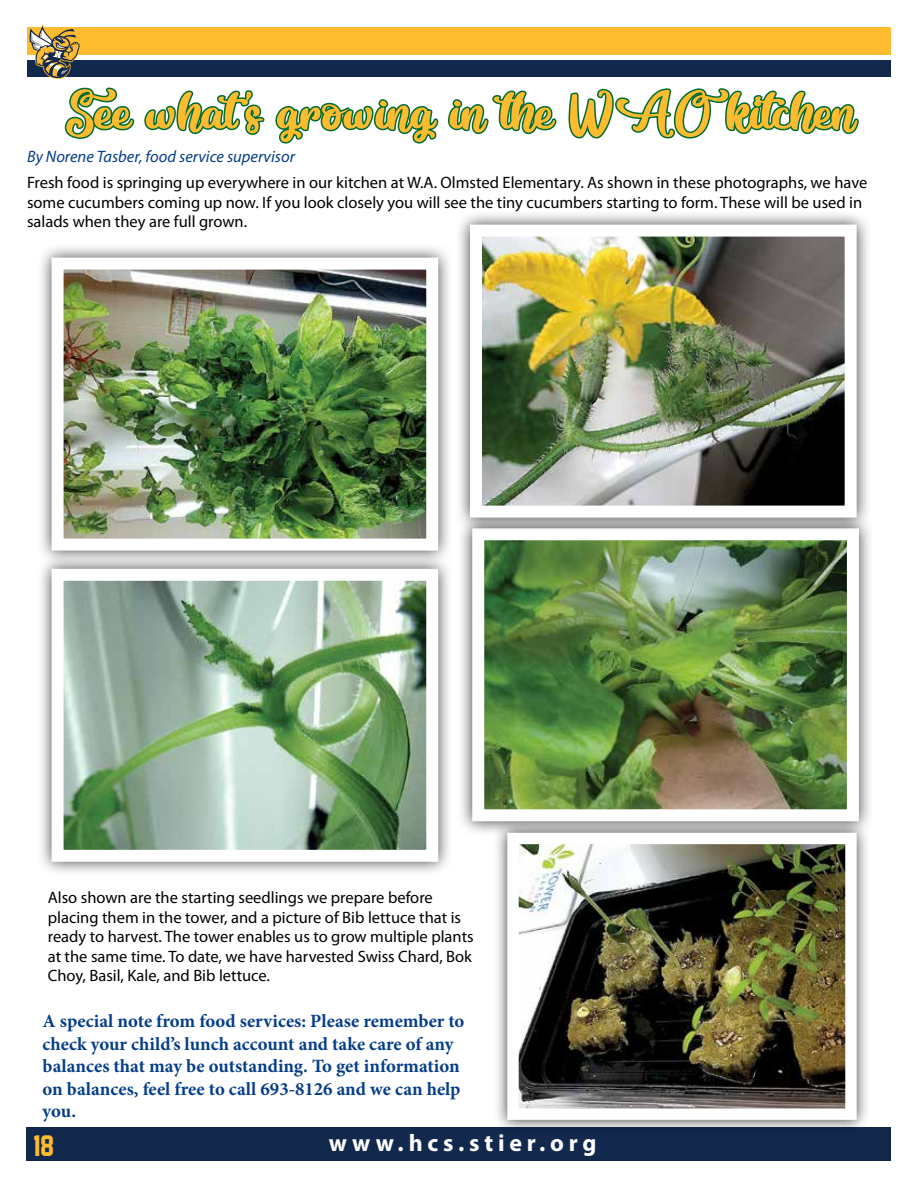
<style>
.page{position:relative;width:918px;height:1188px;background:#fff}
.page>*{position:absolute;margin:0;border:0;box-sizing:border-box;transform-origin:0 0}
.t1{font:63px "Contemplation";color:#fdbb30}
.t2{font:27px "Face Off M54";color:#fdbb30}
.t3{font:700 24px "Myriad Pro";letter-spacing:.2em;color:#fff}
.t4{font:700 18.75px/22.5px "Minion Pro";color:#063e89}
.t5{font:16.5px/19.5px "Myriad Pro";color:#000}
.t6{font:italic 16.5px "Myriad Pro";color:#063e89}
</style>
<div class="page">
<div style="left:27px;top:27px;width:864px;height:28px;background:#fdbb30"></div>
<div style="left:27px;top:60px;width:864px;height:17px;background:#12284c"></div>
<div style="left:27px;top:1128px;width:864px;height:33px;background:#12284c"></div>
<svg style="left:29px;top:24px;width:51px;height:55px"></svg>
<svg style="left:64px;top:87px;width:71px;height:52px"></svg>
<svg style="left:144px;top:90px;width:121px;height:45px"></svg>
<svg style="left:275px;top:99px;width:164px;height:45px"></svg>
<svg style="left:448px;top:90px;width:109px;height:45px"></svg>
<svg style="left:568px;top:88px;width:291px;height:51px"></svg>
<div style="left:457px;top:513px;width:417px;height:323px;background:#000;opacity:.75"></div>
<img style="left:485px;top:541px;width:361px;height:267px">
<div style="left:472px;top:528px;width:387px;height:293px;border:12px solid #fff"></div>
<div style="left:36px;top:554px;width:418px;height:323px;background:#000;opacity:.75"></div>
<img style="left:65px;top:582px;width:360px;height:267px">
<div style="left:52px;top:569px;width:386px;height:293px;border:12px solid #fff"></div>
<div style="left:455px;top:209px;width:417px;height:324px;background:#000;opacity:.75"></div>
<img style="left:483px;top:238px;width:361px;height:267px">
<div style="left:470px;top:225px;width:387px;height:293px;border:12px solid #fff"></div>
<div style="left:36px;top:242px;width:418px;height:324px;background:#000;opacity:.75"></div>
<img style="left:65px;top:271px;width:360px;height:267px">
<div style="left:52px;top:258px;width:386px;height:293px;border:12px solid #fff"></div>
<div style="left:493px;top:819px;width:378px;height:315px;background:#000;opacity:.75"></div>
<img style="left:519px;top:845px;width:326px;height:263px">
<div style="left:507px;top:833px;width:350px;height:287px;border:11px solid #fff"></div>
<h1 class="t1" style="left:63px;top:79px;width:793px">See what’s growing in the WAO kitchen</h1>
<p class="t6" style="left:27px;top:146px;width:269px">By Norene Tasber, food service supervisor</p>
<p class="t5" style="left:27px;top:173px;width:842px">Fresh food is springing up everywhere in our kitchen at W.A. Olmsted Elementary. As shown in these photographs, we have some cucumbers coming up now. If you look closely you will see the tiny cucumbers starting to form. These will be used in salads when they are full grown.</p>
<p class="t5" style="left:48px;top:888px;width:427px">Also shown are the starting seedlings we prepare before placing them in the tower, and a picture of Bib lettuce that is ready to harvest. The tower enables us to grow multiple plants at the same time. To date, we have harvested Swiss Chard, Bok Choy, Basil, Kale, and Bib lettuce.</p>
<p class="t4" style="left:43px;top:1010px;width:423px">A special note from food services: Please remember to check your child’s lunch account and take care of any balances that may be outstanding. To get information on balances, feel free to call 693-8126 and we can help you.</p>
<h2 class="t2" style="left:34px;top:1131px;width:22px">18</h2>
<h3 class="t3" style="left:329px;top:1127px;width:269px">www.hcs.stier.org</h3>
</div>
